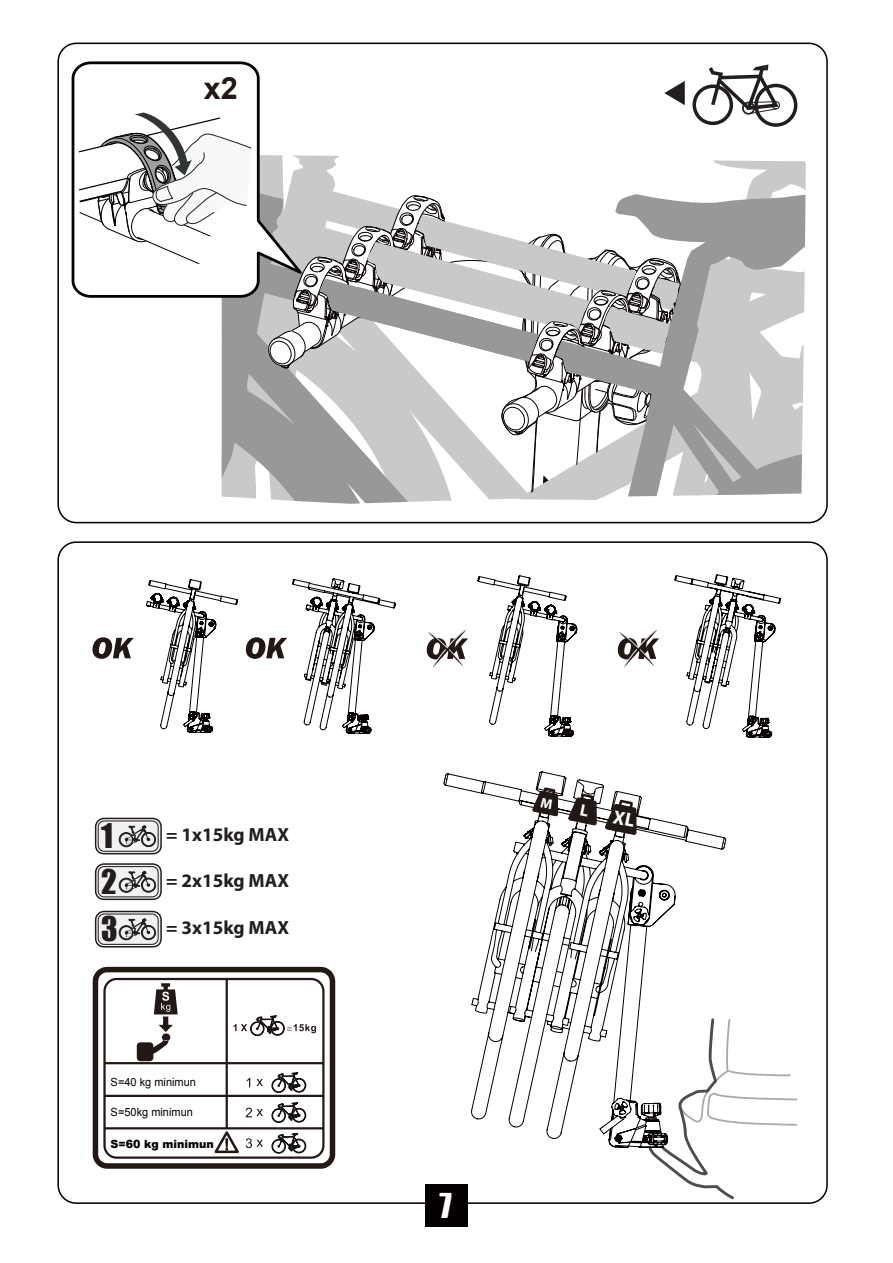
<style>
.page{position:relative;width:893px;height:1263px;background:#fff}
.page>*{position:absolute;margin:0;border:0;box-sizing:border-box;transform-origin:0 0}
.t1{font:31.5px "Impact";color:#fff}
.t2{font:31.2px "Impact";color:#221e1f}
.t3{font:700 30.6px "Arial";color:#221815}
.t4{font:700 19.2px "Myriad";color:#221e1f}
.t5{font:11.25px "Arial";color:#040000}
.t6{font:900 11.25px "Arial";color:#040000}
</style>
<div class="page">
<svg style="left:713px;top:160px;width:92px;height:34px;fill:#c8c9ca"></svg>
<svg style="left:282px;top:194px;width:523px;height:310px;fill:#c8c9ca"></svg>
<svg style="left:71px;top:61px;width:189px;height:233px"></svg>
<div style="left:692px;top:85px;width:41px;height:40px;border:4px solid #221e1f;border-radius:50%"></div>
<div style="left:754px;top:84px;width:43px;height:43px;border:4px solid #221e1f;border-radius:50%"></div>
<svg style="left:705px;top:64px;width:76px;height:51px"></svg>
<svg style="left:664px;top:81px;width:21px;height:24px"></svg>
<svg style="left:78px;top:113px;width:621px;height:387px"></svg>
<svg style="left:648px;top:1019px;width:150px;height:181px"></svg>
<svg style="left:444px;top:773px;width:282px;height:375px"></svg>
<div style="left:103px;top:978px;width:222px;height:181px;border:2px solid #231815;border-radius:12px"></div>
<svg style="left:233px;top:1015px;width:83px;height:21px"></svg>
<div style="left:137px;top:1043px;width:16px;height:17px;background:#231815;border-radius:3px"></div>
<div style="left:137px;top:1042px;width:16px;height:19px;border:1px solid #231815;border-radius:3px"></div>
<svg style="left:151px;top:983px;width:27px;height:71px"></svg>
<hr style="left:105px;top:1062px;width:218px;height:2px;background:#231815">
<hr style="left:105px;top:1095px;width:218px;height:2px;background:#231815">
<hr style="left:105px;top:1127px;width:218px;height:2px;background:#231815">
<hr style="left:226px;top:978px;width:2px;height:150px;background:#231815">
<svg style="left:272px;top:1072px;width:34px;height:21px"></svg>
<svg style="left:272px;top:1102px;width:34px;height:21px"></svg>
<svg style="left:272px;top:1133px;width:34px;height:21px"></svg>
<svg style="left:247px;top:1078px;width:3px;height:9px"></svg>
<svg style="left:256px;top:1079px;width:7px;height:7px"></svg>
<svg style="left:246px;top:1107px;width:17px;height:10px"></svg>
<svg style="left:211px;top:1129px;width:52px;height:25px"></svg>
<div style="left:93px;top:967px;width:242px;height:202px;border:6px solid #231815;border-radius:12px"></div>
<div style="left:95px;top:863px;width:67px;height:37px;border:2px solid #221e1f;border-radius:9px"></div>
<div style="left:98px;top:866px;width:60px;height:31px;background:#f1f1f1;border-radius:6px"></div>
<div style="left:98px;top:866px;width:61px;height:31px;border:1px solid #221714;border-radius:6px"></div>
<svg style="left:119px;top:871px;width:37px;height:22px"></svg>
<div style="left:95px;top:911px;width:67px;height:36px;border:2px solid #221e1f;border-radius:9px"></div>
<div style="left:98px;top:914px;width:60px;height:30px;background:#f1f1f1;border-radius:6px"></div>
<div style="left:98px;top:914px;width:61px;height:31px;border:1px solid #221714;border-radius:6px"></div>
<svg style="left:119px;top:918px;width:37px;height:22px"></svg>
<div style="left:95px;top:818px;width:67px;height:36px;border:2px solid #221e1f;border-radius:9px"></div>
<div style="left:98px;top:821px;width:60px;height:30px;background:#f1f1f1;border-radius:6px"></div>
<div style="left:98px;top:820px;width:61px;height:32px;border:1px solid #221714;border-radius:6px"></div>
<svg style="left:119px;top:825px;width:37px;height:22px"></svg>
<svg style="left:146px;top:579px;width:92px;height:154px"></svg>
<svg style="left:427px;top:629px;width:41px;height:39px"></svg>
<svg style="left:618px;top:629px;width:41px;height:39px"></svg>
<svg style="left:93px;top:637px;width:41px;height:22px"></svg>
<svg style="left:246px;top:578px;width:150px;height:156px"></svg>
<svg style="left:478px;top:575px;width:99px;height:162px"></svg>
<svg style="left:675px;top:575px;width:106px;height:163px"></svg>
<div style="left:425px;top:1184px;width:43px;height:42px;background:#040000"></div>
<svg style="left:605px;top:798px;width:32px;height:37px"></svg>
<svg style="left:568px;top:792px;width:29px;height:35px"></svg>
<svg style="left:532px;top:771px;width:26px;height:47px"></svg>
<h3 class="t3" style="left:204px;top:68px;width:36px">x2</h3>
<h2 class="t2" style="left:101px;top:812px;width:13px">1</h2>
<p class="t4" style="left:166px;top:824px;width:124px">= 1x15kg MAX</p>
<h2 class="t2" style="left:101px;top:857px;width:17px">2</h2>
<p class="t4" style="left:166px;top:870px;width:124px">= 2x15kg MAX</p>
<h2 class="t2" style="left:101px;top:905px;width:18px">3</h2>
<p class="t4" style="left:166px;top:918px;width:124px">= 3x15kg MAX</p>
<p class="t5" style="left:111px;top:1075px;width:87px">S=40 kg minimun</p>
<p class="t5" style="left:111px;top:1105px;width:84px">S=50kg minimun</p>
<p class="t6" style="left:111px;top:1135px;width:105px">S=60 kg minimun</p>
<h1 class="t1" style="left:439px;top:1181px;width:14px">7</h1>
</div>
